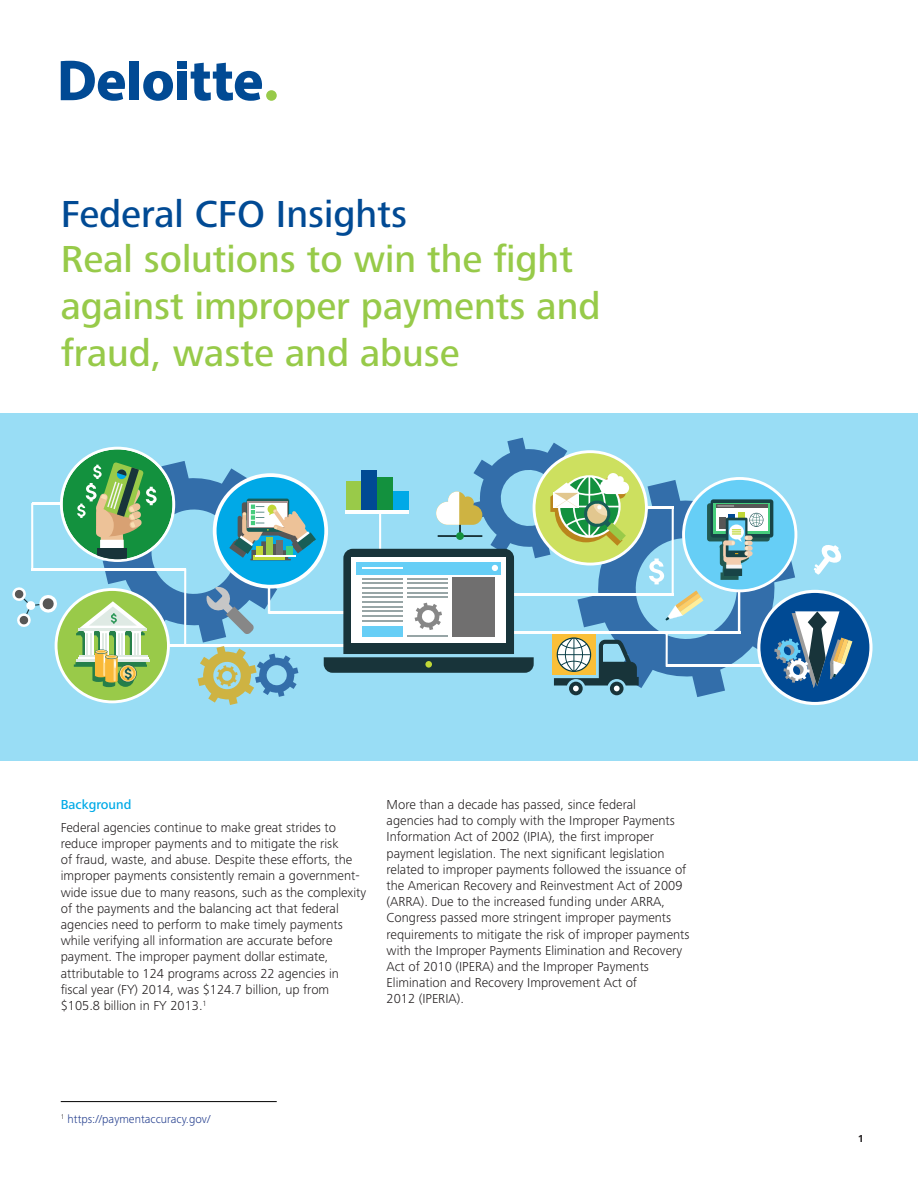
<style>
.page{position:relative;width:918px;height:1188px;background:#fff}
.page>*{position:absolute;margin:0;border:0;box-sizing:border-box;transform-origin:0 0}
.t1{font:500 39px/46.8px "Frutiger Next Pro";color:#97ca49}
.t2{font:500 39px "Frutiger Next Pro";color:#014a94}
.t3{font:300 13.5px/16.2px "Frutiger Next Pro";color:#231f20}
.t4{font:500 13.5px "Frutiger Next Pro";color:#00aae7}
.t5{font:300 12px "Frutiger Next Pro";color:#253f8e}
.Caption_head__footno{font:700 10.5px "Frutiger Next Pro";color:#231f20}
</style>
<div class="page">
<div style="left:129px;top:61px;width:10px;height:39px;background:#014a94"></div>
<svg style="left:143px;top:71px;width:30px;height:30px"></svg>
<div style="left:177px;top:72px;width:10px;height:28px;background:#014a94"></div>
<div style="left:177px;top:61px;width:10px;height:8px;background:#014a94"></div>
<svg style="left:191px;top:63px;width:71px;height:38px"></svg>
<div style="left:266px;top:90px;width:11px;height:11px;background:#97ca49;border-radius:50%"></div>
<svg style="left:61px;top:61px;width:64px;height:40px"></svg>
<div style="left:0;top:413px;width:918px;height:347px;background:#99ddf5"></div>
<svg style="left:577px;top:480px;width:218px;height:217px"></svg>
<svg style="left:814px;top:545px;width:28px;height:30px"></svg>
<svg style="left:12px;top:587px;width:46px;height:41px"></svg>
<hr style="left:269px;top:611px;width:168px;height:3px;background:#fff">
<hr style="left:145px;top:644px;width:202px;height:2px;background:#fff">
<hr style="left:31px;top:568px;width:155px;height:3px;background:#fff">
<hr style="left:506px;top:593px;width:168px;height:3px;background:#fff">
<hr style="left:667px;top:664px;width:168px;height:2px;background:#fff">
<hr style="left:545px;top:506px;width:129px;height:3px;background:#fff">
<hr style="left:501px;top:631px;width:239px;height:3px;background:#fff">
<hr style="left:672px;top:507px;width:2px;height:87px;background:#fff">
<hr style="left:32px;top:503px;width:129px;height:2px;background:#fff">
<hr style="left:31px;top:503px;width:2px;height:68px;background:#fff">
<hr style="left:666px;top:633px;width:2px;height:34px;background:#fff">
<div style="left:217px;top:477px;width:107px;height:108px;background:#00a9e7;border-radius:50%"></div>
<svg style="left:55px;top:588px;width:115px;height:115px"></svg>
<div style="left:58px;top:591px;width:109px;height:109px;background:#99ca49;border-radius:50%"></div>
<svg style="left:60px;top:447px;width:115px;height:115px"></svg>
<div style="left:63px;top:449px;width:109px;height:110px;background:#13913e;border-radius:50%"></div>
<hr style="left:738px;top:531px;width:2px;height:102px;background:#fff">
<svg style="left:682px;top:477px;width:115px;height:115px"></svg>
<div style="left:685px;top:480px;width:109px;height:109px;background:#66cef6;border-radius:50%"></div>
<div style="left:711px;top:499px;width:62px;height:39px;background:#184447;border-radius:3px"></div>
<svg style="left:707px;top:503px;width:63px;height:77px"></svg>
<svg style="left:757px;top:590px;width:116px;height:115px"></svg>
<div style="left:760px;top:593px;width:109px;height:109px;background:#004a94;border-radius:50%"></div>
<svg style="left:774px;top:611px;width:78px;height:77px"></svg>
<svg style="left:665px;top:591px;width:38px;height:30px"></svg>
<svg style="left:74px;top:461px;width:242px;height:244px"></svg>
<svg style="left:610px;top:682px;width:14px;height:13px"></svg>
<svg style="left:569px;top:682px;width:14px;height:13px"></svg>
<svg style="left:324px;top:438px;width:315px;height:253px"></svg>
<div style="left:453px;top:577px;width:42px;height:60px;background:#706f6f"></div>
<svg style="left:649px;top:559px;width:15px;height:25px"></svg>
<hr style="left:61px;top:1101px;width:216px;height:1px;background:#000">
<p class="t2" style="left:61px;top:192px;width:348px">Federal CFO Insights</p>
<p class="t1" style="left:61px;top:236px;width:541px">Real solutions to win the fight against improper payments and fraud, waste and abuse</p>
<p class="t4" style="left:61px;top:797px;width:72px">Background</p>
<p class="t3" style="left:61px;top:819px;width:307px">Federal agencies continue to make great strides to reduce improper payments and to mitigate the risk<br>of fraud, waste, and abuse. Despite these efforts, the improper payments consistently remain a government&shy;wide issue due to many reasons, such as the complexity of the payments and the balancing act that federal agencies need to perform to make timely payments while verifying all information are accurate before payment. The improper payment dollar estimate, attributable to 124 programs across 22 agencies in fiscal year (FY) 2014, was $124.7 billion, up from $105.8 billion in FY 2013.<sup>1</sup></p>
<p class="t3" style="left:387px;top:796px;width:304px">More than a decade has passed, since federal<br>agencies had to comply with the Improper Payments Information Act of 2002 (IPIA), the first improper payment legislation. The next significant legislation related to improper payments followed the issuance of the American Recovery and Reinvestment Act of 2009 (ARRA). Due to the increased funding under ARRA, Congress passed more stringent improper payments requirements to mitigate the risk of improper payments with the Improper Payments Elimination and Recovery Act of 2010 (IPERA) and the Improper Payments Elimination and Recovery Improvement Act of<br>2012 (IPERIA).</p>
<p class="t5" style="left:61px;top:1112px;width:151px"><sup>1</sup> https://paymentaccuracy.gov/</p>
<p class="Caption_head__footno" style="left:858px;top:1132px;width:8px">1</p>
</div>
